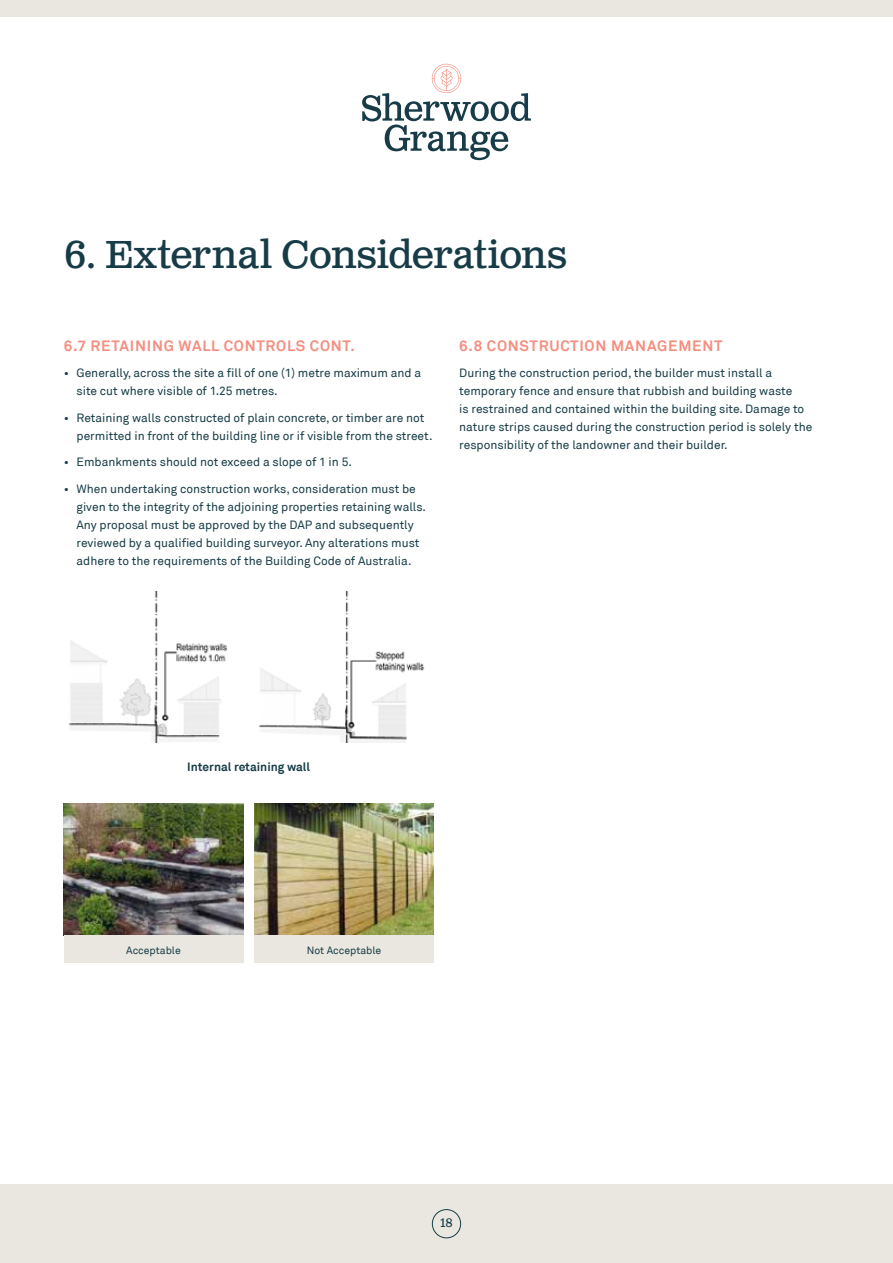
<style>
.page{position:relative;width:893px;height:1263px;background:#fff}
.page>*{position:absolute;margin:0;border:0;box-sizing:border-box;transform-origin:0 0}
.t1{font:39px "Clarendon Text Pro";letter-spacing:-.01em;color:#173c47}
.t2{font:700 15px "Akkurat";letter-spacing:.05em;color:#f58e80}
.t3{font:12.3px "Clarendon Text Pro";color:#173c47}
.t4{font:12px/18px "Akkurat";color:#173c47}
.t5{font:700 12px "Akkurat";color:#173c47}
.t6{font:10.5px "Akkurat";color:#173c47}
</style>
<div class="page">
<div style="left:0;top:1184px;width:893px;height:79px;background:#eae7e0"></div>
<div style="left:0;top:0;width:893px;height:16px;background:#eae7e0"></div>
<div style="left:432px;top:1209px;width:29px;height:29px;border:1px solid #173c47;border-radius:50%"></div>
<svg style="left:362px;top:64px;width:169px;height:96px"></svg>
<img style="left:69px;top:591px;width:159px;height:151px">
<img style="left:259px;top:591px;width:165px;height:151px">
<img style="left:64px;top:804px;width:179px;height:131px">
<img style="left:254px;top:804px;width:180px;height:131px">
<div style="left:64px;top:935px;width:179px;height:28px;background:#eae7e0"></div>
<div style="left:254px;top:935px;width:180px;height:28px;background:#eae7e0"></div>
<h1 class="t1" style="left:64px;top:230px;width:505px">6. External Considerations</h1>
<p class="t2" style="left:64px;top:336px;width:292px">6.7 RETAINING WALL CONTROLS CONT.</p>
<p class="t4" style="left:77px;top:364px;width:346px;text-indent:-13px">• Generally, across the site a fill of one (1) metre maximum and a site cut where visible of 1.25 metres.</p>
<p class="t4" style="left:77px;top:409px;width:358px;text-indent:-13px">• Retaining walls constructed of plain concrete, or timber are not permitted in front of the building line or if visible from the street.</p>
<p class="t4" style="left:64px;top:453px;width:290px">• Embankments should not exceed a slope of 1 in 5.</p>
<p class="t4" style="left:77px;top:480px;width:351px;text-indent:-13px">• When undertaking construction works, consideration must be given to the integrity of the adjoining properties retaining walls.<br>Any proposal must be approved by the DAP and subsequently reviewed by a qualified building surveyor. Any alterations must adhere to the requirements of the Building Code of Australia.</p>
<p class="t2" style="left:459px;top:336px;width:265px">6.8 CONSTRUCTION MANAGEMENT</p>
<p class="t4" style="left:459px;top:364px;width:355px">During the construction period, the builder must install a temporary fence and ensure that rubbish and building waste<br>is restrained and contained within the building site. Damage to nature strips caused during the construction period is solely the responsibility of the landowner and their builder.</p>
<p class="t5" style="left:187px;top:759px;width:124px">Internal retaining wall</p>
<p class="t6" style="left:126px;top:944px;width:56px">Acceptable</p>
<p class="t6" style="left:307px;top:944px;width:76px">Not Acceptable</p>
<p class="t3" style="left:440px;top:1215px;width:14px">18</p>
</div>
